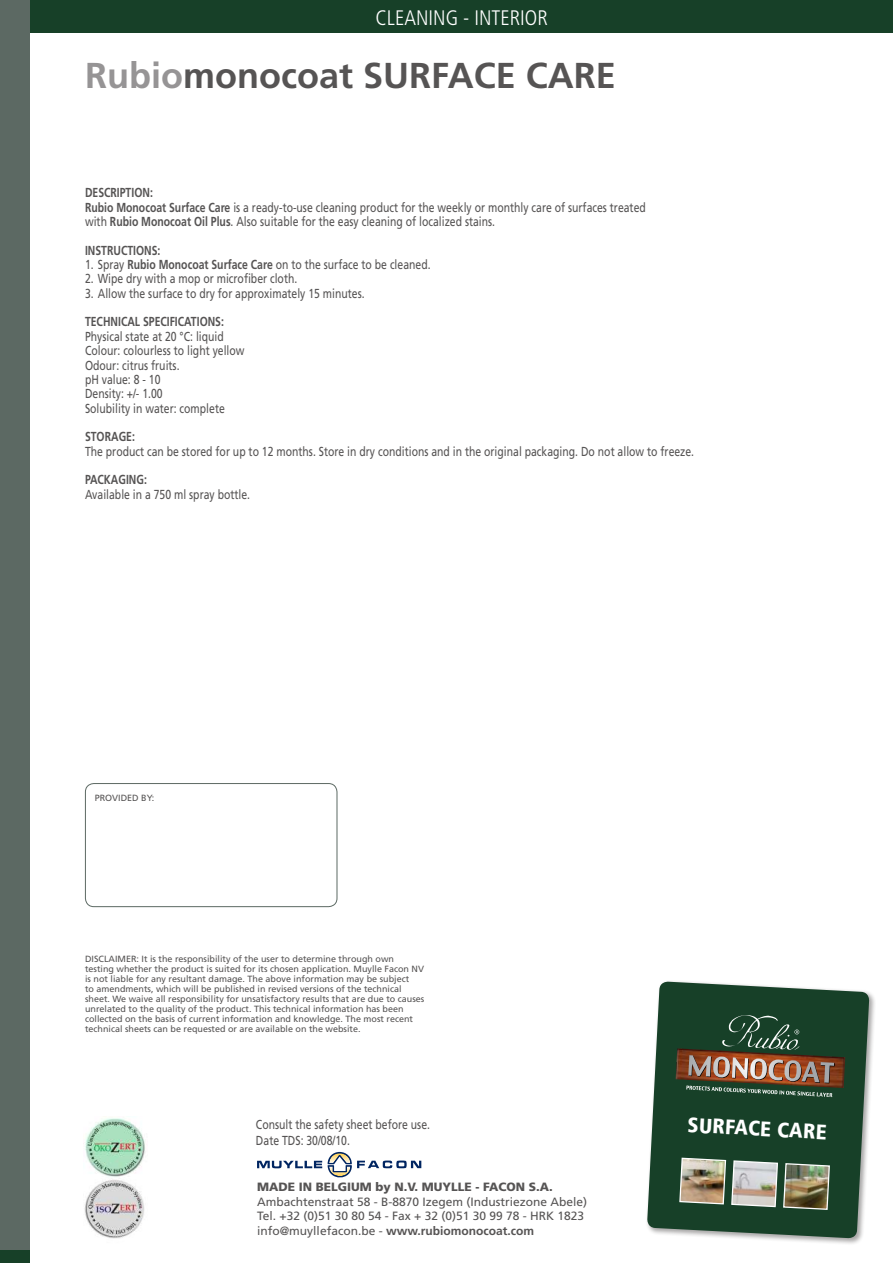
<style>
.page{position:relative;width:893px;height:1263px;background:#fff}
.page>*{position:absolute;margin:0;border:0;box-sizing:border-box;transform-origin:0 0}
.t1{font:700 36px "Frutiger";color:#565454}
.t2{font:300 condensed 21px "Frutiger";color:#fff}
.t3{font:900 condensed 21px "Frutiger";color:#fff}
.t4{font:13.05px/14.4px "Frutiger";color:#565454;scale:.8 1}
.t5{font:700 13.05px "Frutiger";color:#565454;scale:.8 1}
.t6{font:12px/14.4px "Frutiger";color:#565454}
.t7{font:900 12px "Frutiger";color:#565454}
.t8{font:9px/9.9px "Frutiger";color:#565454}
.s1{color:#969495}
.s2{font-weight:700}
</style>
<div class="page">
<div style="left:0;top:0;width:893px;height:32px;background:#174028"></div>
<div style="left:0;top:0;width:30px;height:1263px;background:#5c6963"></div>
<div style="left:645px;top:980px;width:231px;height:265px;background:#221f1f;opacity:.4"></div>
<svg style="left:647px;top:982px;width:222px;height:256px;background:#335641"></svg>
<img style="left:676px;top:1048px;width:169px;height:40px">
<img style="left:688px;top:1055px;width:23px;height:1px">
<svg style="left:722px;top:1015px;width:77px;height:35px;background:#365944"></svg>
<img style="left:686px;top:1056px;width:149px;height:41px">
<img style="left:679px;top:1157px;width:152px;height:53px">
<div style="left:85px;top:783px;width:252px;height:124px;border:1px solid #5c6963;border-radius:9px"></div>
<svg style="left:257px;top:1161px;width:65px;height:7px"></svg>
<svg style="left:328px;top:1152px;width:93px;height:25px"></svg>
<img style="left:329px;top:1153px;width:21px;height:10px">
<img style="left:329px;top:1166px;width:21px;height:10px">
<img style="left:84px;top:1118px;width:61px;height:121px">
<div style="left:0;top:1250px;width:30px;height:13px;background:#174028"></div>
<h2 class="t2" style="left:376px;top:6px;width:174px">CLEANING - INTERIOR</h2>
<h1 class="t1" style="left:85px;top:54px;width:532px"><span class="s1">Rubio</span>monocoat SURFACE CARE</h1>
<p class="t4" style="left:85px;top:187px;width:702px"><span class="s2">DESCRIPTION:<br>Rubio Monocoat Surface Care</span> is a ready-to-use cleaning product for the weekly or monthly care of surfaces treated with <span class="s2">Rubio Monocoat Oil Plus</span>. Also suitable for the easy cleaning of localized stains.</p>
<p class="t5" style="left:85px;top:243px;width:96px">INSTRUCTIONS:</p>
<p class="t4" style="left:85px;top:258px;width:433px">1. Spray <span class="s2">Rubio Monocoat Surface Care</span> on to the surface to be cleaned.</p>
<p class="t4" style="left:85px;top:273px;width:267px">2. Wipe dry with a mop or microfiber cloth.</p>
<p class="t4" style="left:85px;top:287px;width:351px">3. Allow the surface to dry for approximately 15 minutes.</p>
<p class="t5" style="left:85px;top:314px;width:175px">TECHNICAL SPECIFICATIONS:</p>
<p class="t4" style="left:85px;top:330px;width:201px">Physical state at 20 °C: liquid<br>Colour: colourless to light yellow<br>Odour: citrus fruits.<br>pH value: 8 - 10<br>Density: +/- 1.00<br>Solubility in water: complete</p>
<p class="t5" style="left:85px;top:429px;width:64px">STORAGE:</p>
<p class="t4" style="left:85px;top:445px;width:763px">The product can be stored for up to 12 months. Store in dry conditions and in the original packaging. Do not allow to freeze.</p>
<p class="t5" style="left:85px;top:472px;width:79px">PACKAGING:</p>
<p class="t4" style="left:85px;top:488px;width:208px">Available in a 750 ml spray bottle.</p>
<p class="t8" style="left:95px;top:793px;width:61px">PROVIDED BY:</p>
<p class="t8" style="left:85px;top:955px;width:341px">DISCLAIMER: It is the responsibility of the user to determine through own testing whether the product is suited for its chosen application. Muylle Facon NV is not liable for any resultant damage. The above information may be subject<br>to amendments, which will be published in revised versions of the technical sheet. We waive all responsibility for unsatisfactory results that are due to causes unrelated to the quality of the product. This technical information has been collected on the basis of current information and knowledge. The most recent technical sheets can be requested or are available on the website.</p>
<p class="t4" style="left:256px;top:1118px;width:219px;line-height:15.6px">Consult the safety sheet before use.<br>Date TDS: 30/08/10.</p>
<p class="t7" style="left:257px;top:1182px;width:297px">MADE IN BELGIUM by N.V. MUYLLE - FACON S.A.</p>
<p class="t6" style="left:257px;top:1195px;width:332px">Ambachtenstraat 58 - B-8870 Izegem (Industriezone Abele)<br>Tel. +32 (0)51 30 80 54 - Fax + 32 (0)51 30 99 78 - HRK 1823 info@muyllefacon.be - <span class="s2">www.rubiomonocoat.com</span></p>
<h2 class="t3" style="left:688px;top:1112px;width:141px;rotate:3deg">SURFACE CARE</h2>
</div>
